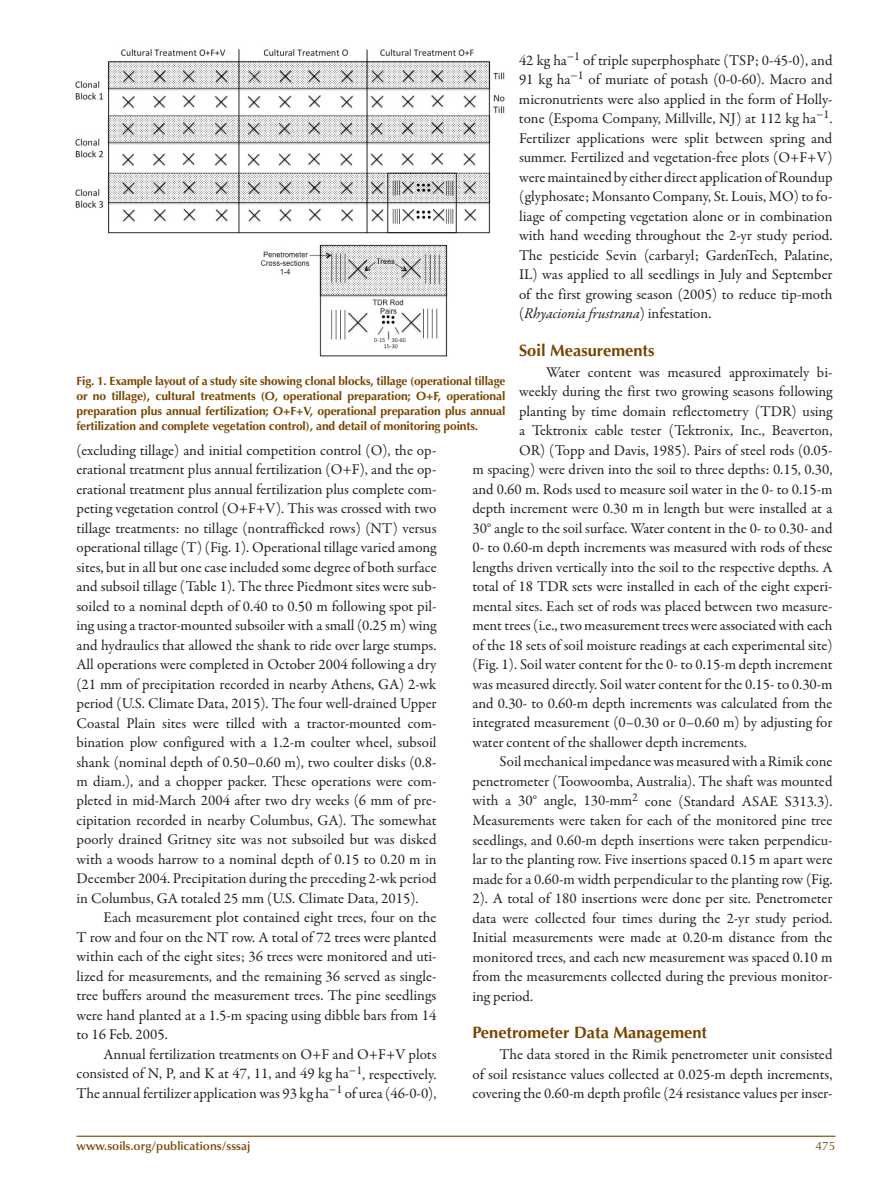
<style>
.page{position:relative;width:891px;height:1188px;background:#fff}
.page>*{position:absolute;margin:0;border:0;box-sizing:border-box;transform-origin:0 0}
.t1{font:700 16.5px "Optima LT Std";color:#794500}
.t2{font:15px/19.5px "Garamond Premr Pro";letter-spacing:-.005em;color:#231f20;text-align:justify}
.t3{font:700 12px/15px "Optima LT Std";letter-spacing:-.01em;color:#794500;text-align:justify}
.t4{font:600 12px "Optima LT Std";color:#794500}
.t5{font:12px "Optima LT Std";color:#794500}
.s1{font-style:italic}
</style>
<div class="page">
<hr style="left:76px;top:1136px;width:760px;height:1px;background:#794500">
<img style="left:75px;top:49px;width:430px;height:308px">
<p class="t2" style="left:519px;top:50px;width:315px">42 kg ha<sup>−1</sup> of triple superphosphate (TSP; 0-45-0), and 91 kg ha<sup>−1</sup> of muriate of potash (0-0-60). Macro and micronutrients were also applied in the form of Holly&shy;tone (Espoma Company, Millville, NJ) at 112 kg ha<sup>−1</sup>.<br>Fertilizer applications were split between spring and summer. Fertilized and vegetation-free plots (O+F+V) were maintained by either direct application of Roundup (glyphosate; Monsanto Company, St. Louis, MO) to fo&shy;liage of competing vegetation alone or in combination with hand weeding throughout the 2-yr study period.<br>The pesticide Sevin (carbaryl; GardenTech, Palatine, IL) was applied to all seedlings in July and September of the first growing season (2005) to reduce tip-moth (<span class="s1">Rhyacionia frustrana</span>) infestation.</p>
<p class="t1" style="left:519px;top:340px;width:137px">Soil Measurements</p>
<p class="t2" style="left:546px;top:362px;width:288px">Water content was measured approximately bi-</p>
<p class="t2" style="left:519px;top:382px;width:315px">weekly during the first two growing seasons following</p>
<p class="t2" style="left:519px;top:401px;width:315px">planting by time domain reflectometry (TDR) using</p>
<p class="t2" style="left:519px;top:421px;width:315px">a Tektronix cable tester (Tektronix, Inc., Beaverton,</p>
<p class="t2" style="left:519px;top:440px;width:315px">OR) (Topp and Davis, 1985). Pairs of steel rods (0.05-</p>
<p class="t2" style="left:472px;top:460px;width:362px">m spacing) were driven into the soil to three depths: 0.15, 0.30,</p>
<p class="t2" style="left:472px;top:479px;width:362px">and 0.60 m. Rods used to measure soil water in the 0- to 0.15-m</p>
<p class="t2" style="left:472px;top:499px;width:362px">depth increment were 0.30 m in length but were installed at a</p>
<p class="t2" style="left:472px;top:518px;width:362px">30° angle to the soil surface. Water content in the 0- to 0.30- and</p>
<p class="t2" style="left:472px;top:538px;width:362px">0- to 0.60-m depth increments was measured with rods of these</p>
<p class="t2" style="left:472px;top:557px;width:362px">lengths driven vertically into the soil to the respective depths. A</p>
<p class="t2" style="left:472px;top:577px;width:362px">total of 18 TDR sets were installed in each of the eight experi-</p>
<p class="t2" style="left:472px;top:596px;width:361px">mental sites. Each set of rods was placed between two measure-</p>
<p class="t2" style="left:472px;top:616px;width:361px">ment trees (i.e., two measurement trees were associated with each</p>
<p class="t2" style="left:472px;top:635px;width:362px">of the 18 sets of soil moisture readings at each experimental site)</p>
<p class="t2" style="left:472px;top:655px;width:362px">(Fig. 1). Soil water content for the 0- to 0.15-m depth increment</p>
<p class="t2" style="left:472px;top:674px;width:362px">was measured directly. Soil water content for the 0.15- to 0.30-m</p>
<p class="t2" style="left:472px;top:694px;width:361px">and 0.30- to 0.60-m depth increments was calculated from the</p>
<p class="t2" style="left:472px;top:713px;width:361px">integrated measurement (0–0.30 or 0–0.60 m) by adjusting for</p>
<p class="t2" style="left:472px;top:733px;width:276px">water content of the shallower depth increments.</p>
<p class="t2" style="left:500px;top:752px;width:335px">Soil mechanical impedance was measured with a Rimik cone</p>
<p class="t2" style="left:472px;top:772px;width:362px">penetrometer (Toowoomba, Australia). The shaft was mounted</p>
<p class="t2" style="left:472px;top:791px;width:362px">with a 30° angle, 130-mm<sup>2</sup> cone (Standard ASAE S313.3).</p>
<p class="t2" style="left:472px;top:811px;width:362px">Measurements were taken for each of the monitored pine tree</p>
<p class="t2" style="left:472px;top:830px;width:361px">seedlings, and 0.60-m depth insertions were taken perpendicu-</p>
<p class="t2" style="left:472px;top:850px;width:362px">lar to the planting row. Five insertions spaced 0.15 m apart were</p>
<p class="t2" style="left:472px;top:869px;width:361px">made for a 0.60-m width perpendicular to the planting row (Fig.</p>
<p class="t2" style="left:472px;top:889px;width:361px">2). A total of 180 insertions were done per site. Penetrometer</p>
<p class="t2" style="left:472px;top:908px;width:362px">data were collected four times during the 2-yr study period.</p>
<p class="t2" style="left:472px;top:928px;width:362px">Initial measurements were made at 0.20-m distance from the</p>
<p class="t2" style="left:472px;top:947px;width:361px">monitored trees, and each new measurement was spaced 0.10 m</p>
<p class="t2" style="left:472px;top:967px;width:361px">from the measurements collected during the previous monitor-</p>
<p class="t2" style="left:472px;top:986px;width:62px">ing period.</p>
<p class="t1" style="left:472px;top:1023px;width:236px">Penetrometer Data Management</p>
<p class="t2" style="left:472px;top:1045px;width:362px;text-indent:27px">The data stored in the Rimik penetrometer unit consisted of soil resistance values collected at 0.025-m depth increments, covering the 0.60-m depth profile (24 resistance values per inser-</p>
<p class="t3" style="left:76px;top:373px;width:431px">Fig. 1. Example layout of a study site showing clonal blocks, tillage (operational tillage or no tillage), cultural treatments (O, operational preparation; O+F, operational preparation plus annual fertilization; O+F+V, operational preparation plus annual fertilization and complete vegetation control), and detail of monitoring points.</p>
<p class="t2" style="left:76px;top:440px;width:362px">(excluding tillage) and initial competition control (O), the op&shy;erational treatment plus annual fertilization (O+F), and the op&shy;erational treatment plus annual fertilization plus complete com&shy;peting vegetation control (O+F+V). This was crossed with two tillage treatments: no tillage (nontrafficked rows) (NT) versus operational tillage (T) (Fig. 1). Operational tillage varied among sites, but in all but one case included some degree of both surface and subsoil tillage (Table 1). The three Piedmont sites were sub&shy;soiled to a nominal depth of 0.40 to 0.50 m following spot pil&shy;ing using a tractor-mounted subsoiler with a small (0.25 m) wing and hydraulics that allowed the shank to ride over large stumps.<br>All operations were completed in October 2004 following a dry (21 mm of precipitation recorded in nearby Athens, GA) 2-wk period (U.S. Climate Data, 2015). The four well-drained Upper Coastal Plain sites were tilled with a tractor-mounted com&shy;bination plow configured with a 1.2-m coulter wheel, subsoil shank (nominal depth of 0.50–0.60 m), two coulter disks (0.8- m diam.), and a chopper packer. These operations were com&shy;pleted in mid-March 2004 after two dry weeks (6 mm of pre&shy;cipitation recorded in nearby Columbus, GA). The somewhat poorly drained Gritney site was not subsoiled but was disked with a woods harrow to a nominal depth of 0.15 to 0.20 m in December 2004. Precipitation during the preceding 2-wk period in Columbus, GA totaled 25 mm (U.S. Climate Data, 2015).</p>
<p class="t2" style="left:76px;top:908px;width:362px;text-indent:27px">Each measurement plot contained eight trees, four on the T row and four on the NT row. A total of 72 trees were planted within each of the eight sites; 36 trees were monitored and uti&shy;lized for measurements, and the remaining 36 served as single&shy;tree buffers around the measurement trees. The pine seedlings were hand planted at a 1.5-m spacing using dibble bars from 14 to 16 Feb. 2005.</p>
<p class="t2" style="left:76px;top:1045px;width:362px;text-indent:27px">Annual fertilization treatments on O+F and O+F+V plots consisted of N, P, and K at 47, 11, and 49 kg ha<sup>−1</sup>, respectively.<br>The annual fertilizer application was 93 kg ha<sup>−1</sup> of urea (46-0-0),</p>
<p class="t4" style="left:76px;top:1139px;width:175px">www.soils.org/publications/sssaj</p>
<p class="t5" style="left:815px;top:1139px;width:22px">475</p>
</div>
